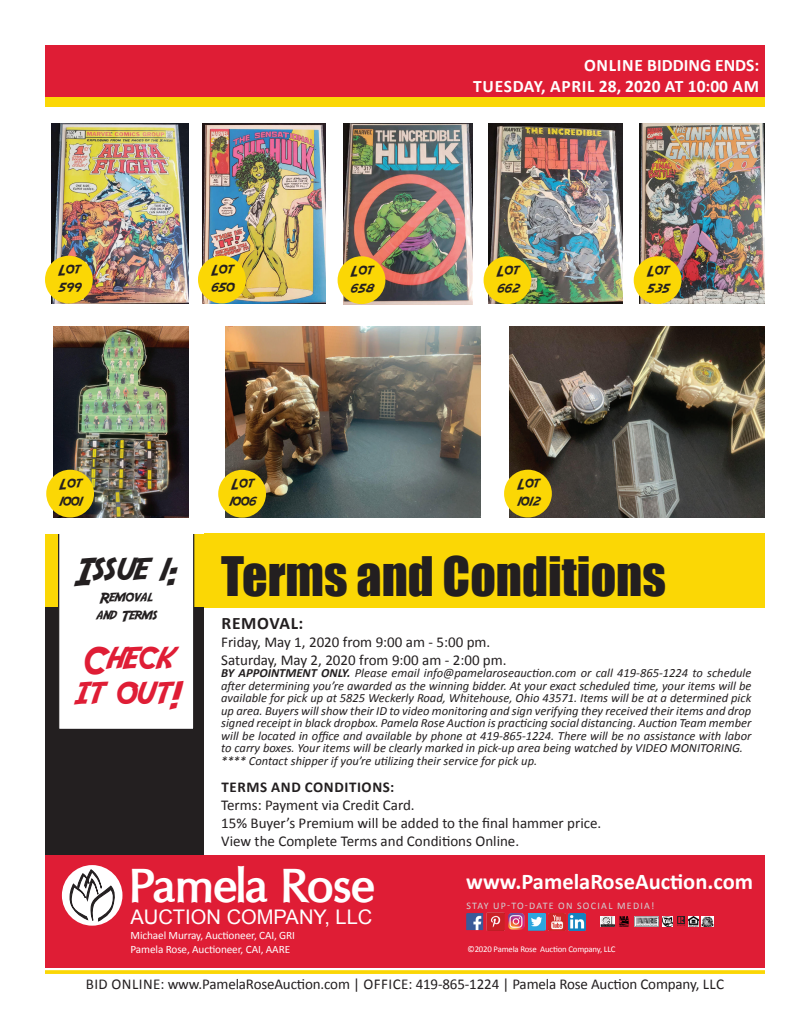
<style>
.page{position:relative;width:810px;height:1035px;background:#fff}
.page>*{position:absolute;margin:0;border:0;box-sizing:border-box;transform-origin:0 0}
.t1{font:50px "Impact";color:#231f20}
.t2{font:700 48.25px "Oregon LDO";color:#fff}
.t3{font:37.5px/35px "Adventure";color:#df1d35}
.t4{font:37.5px "Adventure";color:#231f20}
.t5{font:700 22.5px "Calibri";color:#fff}
.t6{font:20.12px "Arial";color:#fff}
.t7{font:700 17.5px/21px "Calibri";color:#fff;text-align:right}
.t8{font:700 17.5px "Calibri";letter-spacing:.04em;color:#231f20}
.t9{font:15px/18px "Calibri";color:#231f20}
.t10{font:15px/18px "Adventure";color:#231f20}
.t11{font:700 15px "Calibri";letter-spacing:.04em;color:#231f20}
.t12{font:italic 12.5px/12.5px "Calibri";color:#231f20}
.t13{font:11.25px/13.5px "Calibri";letter-spacing:-.01em;color:#fff}
.t14{font:10px "Calibri";letter-spacing:.13em;color:#d1d2d4}
.t15{font:8.75px "Calibri";letter-spacing:-.02em;color:#fff}
.s1{font-weight:700}
</style>
<div class="page">
<div style="left:45px;top:45px;width:720px;height:52px;background:#df1d35"></div>
<div style="left:45px;top:97px;width:720px;height:10px;background:#fbd705"></div>
<svg style="left:45px;top:970px;width:720px;height:4px;background:#fbd914"></svg>
<div style="left:45px;top:855px;width:720px;height:113px;background:#df1d35"></div>
<div style="left:62px;top:865px;width:60px;height:61px;background:#fff;border-radius:50%"></div>
<svg style="left:70px;top:868px;width:45px;height:58px"></svg>
<img style="left:508px;top:913px;width:16px;height:17px">
<img style="left:569px;top:913px;width:17px;height:17px">
<img style="left:549px;top:913px;width:17px;height:17px">
<img style="left:487px;top:913px;width:17px;height:17px">
<img style="left:466px;top:913px;width:17px;height:17px">
<img style="left:528px;top:913px;width:18px;height:18px">
<svg style="left:601px;top:916px;width:28px;height:11px"></svg>
<img style="left:635px;top:917px;width:23px;height:9px">
<svg style="left:662px;top:916px;width:51px;height:11px"></svg>
<div style="left:45px;top:533px;width:720px;height:74px;background:#fbd705"></div>
<div style="left:46px;top:607px;width:158px;height:248px;background:#231f20"></div>
<div style="left:59px;top:524px;width:135px;height:205px;background:#fff"></div>
<div style="left:58px;top:523px;width:136px;height:207px;border:1px solid #231f20"></div>
<div style="left:45px;top:518px;width:159px;height:16px;background:#fff"></div>
<img style="left:52px;top:124px;width:137px;height:179px">
<div style="left:45px;top:256px;width:48px;height:48px;background:#fbd705;border-radius:50%"></div>
<img style="left:202px;top:124px;width:123px;height:180px">
<div style="left:198px;top:256px;width:48px;height:48px;background:#fbd705;border-radius:50%"></div>
<img style="left:344px;top:124px;width:128px;height:180px">
<div style="left:338px;top:256px;width:47px;height:48px;background:#fbd705;border-radius:50%"></div>
<img style="left:489px;top:124px;width:134px;height:180px">
<div style="left:484px;top:256px;width:47px;height:48px;background:#fbd705;border-radius:50%"></div>
<img style="left:640px;top:124px;width:125px;height:179px">
<div style="left:634px;top:256px;width:48px;height:48px;background:#fbd705;border-radius:50%"></div>
<img style="left:53px;top:326px;width:136px;height:192px">
<div style="left:46px;top:470px;width:48px;height:48px;background:#fbd705;border-radius:50%"></div>
<img style="left:225px;top:326px;width:255px;height:192px">
<div style="left:218px;top:470px;width:48px;height:48px;background:#fbd705;border-radius:50%"></div>
<img style="left:510px;top:326px;width:255px;height:192px">
<div style="left:504px;top:470px;width:48px;height:48px;background:#fbd705;border-radius:50%"></div>
<h3 class="t7" style="left:473px;top:55px;width:288px">ONLINE BIDDING ENDS:<br>TUESDAY, APRIL 28, 2020 AT 10:00 AM</h3>
<p class="t10" style="left:57px;top:261px;width:25px">Lot<br>599</p>
<p class="t10" style="left:210px;top:261px;width:25px">Lot<br>650</p>
<p class="t10" style="left:350px;top:261px;width:25px">Lot<br>658</p>
<p class="t10" style="left:497px;top:261px;width:23px">Lot<br>662</p>
<p class="t10" style="left:646px;top:261px;width:24px">Lot<br>535</p>
<p class="t10" style="left:59px;top:475px;width:24px">Lot<br>1001</p>
<p class="t10" style="left:229px;top:475px;width:28px">Lot<br>1006</p>
<p class="t10" style="left:517px;top:475px;width:24px">Lot<br>1012</p>
<h1 class="t1" style="left:221px;top:538px;width:446px">Terms and Conditions</h1>
<h3 class="t4" style="left:74px;top:546px;width:105px">Issue 1:</h3>
<p class="t10" style="left:96px;top:589px;width:62px">Removal and Terms</p>
<h3 class="t3" style="left:74px;top:641px;width:106px">Check it out!</h3>
<h3 class="t8" style="left:222px;top:612px;width:83px">REMOVAL:</h3>
<p class="t9" style="left:221px;top:633px;width:287px">Friday, May 1, 2020 from 9:00 am - 5:00 pm.<br>Saturday, May 2, 2020 from 9:00 am - 2:00 pm.</p>
<p class="t12" style="left:221px;top:666px;width:532px"><span class="s1">BY APPOINTMENT ONLY.</span> Please email info@pamelaroseauction.com or call 419-865-1224 to schedule after determining you’re awarded as the winning bidder. At your exact scheduled time, your items will be available for pick up at 5825 Weckerly Road, Whitehouse, Ohio 43571. Items will be at a determined pick up area. Buyers will show their ID to video monitoring and sign verifying they received their items and drop signed receipt in black dropbox. Pamela Rose Auction is practicing social distancing. Auction Team member will be located in office and available by phone at 419-865-1224. There will be no assistance with labor to carry boxes. Your items will be clearly marked in pick-up area being watched by VIDEO MONITORING. **** Contact shipper if you’re utilizing their service for pick up.</p>
<p class="t11" style="left:221px;top:777px;width:174px">TERMS AND CONDITIONS:</p>
<p class="t9" style="left:221px;top:796px;width:382px">Terms: Payment via Credit Card.<br>15% Buyer’s Premium will be added to the final hammer price.<br>View the Complete Terms and Conditions Online.</p>
<h3 class="t5" style="left:466px;top:867px;width:289px">www.PamelaRoseAuction.com</h3>
<h2 class="t2" style="left:131px;top:858px;width:246px">Pamela Rose</h2>
<h3 class="t6" style="left:131px;top:904px;width:243px">AUCTION COMPANY, LLC</h3>
<p class="t13" style="left:130px;top:929px;width:166px">Michael Murray, Auctioneer, CAI, GRI<br>Pamela Rose, Auctioneer, CAI, AARE</p>
<p class="t14" style="left:466px;top:899px;width:190px">STAY UP-TO-DATE ON SOCIAL MEDIA!</p>
<p class="t15" style="left:468px;top:944px;width:149px">©2020 Pamela Rose Auction Company, LLC</p>
<p class="t9" style="left:86px;top:975px;width:640px">BID ONLINE: www.PamelaRoseAuction.com | OFFICE: 419-865-1224 | Pamela Rose Auction Company, LLC</p>
</div>
